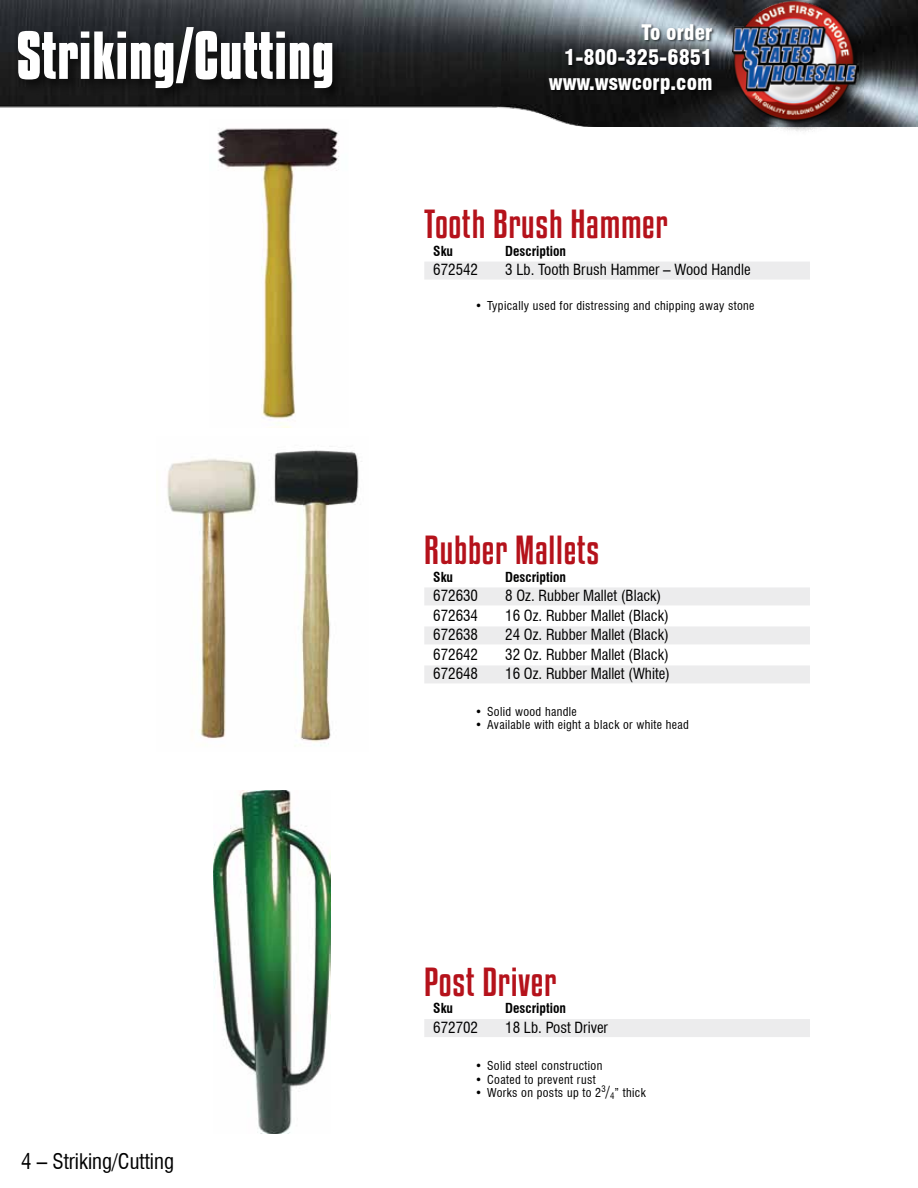
<style>
.page{position:relative;width:918px;height:1188px;background:#fff}
.page>*{position:absolute;margin:0;border:0;box-sizing:border-box;transform-origin:0 0}
.t1{font:700 60px "Kenyan Coffee Rg";color:#fff}
.t2{font:36px "Kenyan Coffee Rg";letter-spacing:.02em;color:#b5121b}
.t3{font:900 condensed 21px/25.2px "Swiss 721 BT";color:#fff;text-align:right}
.t4{font:condensed 21px "Swiss 721 BT";color:#000}
.t5{font:condensed 15px "Swiss 721 BT";color:#000}
.t6{font:700 condensed 13.5px "Swiss 721 BT";color:#000}
.t7{font:condensed 12px "Swiss 721 BT";letter-spacing:.03em;color:#000}
.s1{font-size:15px}
</style>
<div class="page">
<img style="left:0;top:0;width:918px;height:126px">
<div style="left:15px;top:25px;width:332px;height:77px;background:#000;opacity:.6"></div>
<div style="left:548px;top:24px;width:167px;height:72px;background:#000;opacity:.6"></div>
<div style="left:729px;top:0;width:142px;height:137px;background:#000;opacity:.6"></div>
<img style="left:732px;top:0;width:126px;height:126px">
<div style="left:424px;top:262px;width:386px;height:18px;background:#ececed"></div>
<img style="left:209px;top:119px;width:139px;height:309px">
<img style="left:167px;top:450px;width:195px;height:296px">
<div style="left:424px;top:587px;width:386px;height:18px;background:#ececed"></div>
<div style="left:424px;top:626px;width:386px;height:18px;background:#ececed"></div>
<div style="left:424px;top:665px;width:386px;height:18px;background:#ececed"></div>
<div style="left:424px;top:1019px;width:386px;height:18px;background:#ececed"></div>
<img style="left:213px;top:790px;width:118px;height:344px">
<h1 class="t1" style="left:16px;top:19px;width:320px">Striking/Cutting</h1>
<h3 class="t3" style="left:549px;top:20px;width:165px">To order<br>1-800-325-6851 www.wswcorp.com</h3>
<h2 class="t2" style="left:424px;top:202px;width:245px">Tooth Brush Hammer</h2>
<p class="t6" style="left:433px;top:243px;width:21px">Sku</p>
<p class="t6" style="left:505px;top:243px;width:62px">Description</p>
<p class="t5" style="left:433px;top:261px;width:46px">672542</p>
<p class="t5" style="left:505px;top:261px;width:247px">3 Lb. Tooth Brush Hammer – Wood Handle</p>
<p class="t7" style="left:475px;top:298px;width:281px">• Typically used for distressing and chipping away stone</p>
<h2 class="t2" style="left:424px;top:528px;width:177px">Rubber Mallets</h2>
<p class="t6" style="left:433px;top:569px;width:21px">Sku</p>
<p class="t6" style="left:505px;top:569px;width:62px">Description</p>
<p class="t5" style="left:433px;top:587px;width:46px">672630</p>
<p class="t5" style="left:505px;top:587px;width:158px">8 Oz. Rubber Mallet (Black)</p>
<p class="t5" style="left:433px;top:606px;width:46px">672634</p>
<p class="t5" style="left:505px;top:606px;width:165px">16 Oz. Rubber Mallet (Black)</p>
<p class="t5" style="left:433px;top:626px;width:46px">672638</p>
<p class="t5" style="left:505px;top:626px;width:165px">24 Oz. Rubber Mallet (Black)</p>
<p class="t5" style="left:433px;top:645px;width:46px">672642</p>
<p class="t5" style="left:505px;top:645px;width:165px">32 Oz. Rubber Mallet (Black)</p>
<p class="t5" style="left:433px;top:665px;width:46px">672648</p>
<p class="t5" style="left:505px;top:665px;width:166px">16 Oz. Rubber Mallet (White)</p>
<p class="t7" style="left:475px;top:704px;width:103px">• Solid wood handle</p>
<p class="t7" style="left:475px;top:718px;width:215px">• Available with eight a black or white head</p>
<h3 class="t4" style="left:21px;top:1149px;width:154px">4 – Striking/Cutting</h3>
<h2 class="t2" style="left:424px;top:960px;width:133px">Post Driver</h2>
<p class="t6" style="left:433px;top:1000px;width:21px">Sku</p>
<p class="t6" style="left:505px;top:1000px;width:62px">Description</p>
<p class="t5" style="left:433px;top:1018px;width:46px">672702</p>
<p class="t5" style="left:505px;top:1018px;width:104px">18 Lb. Post Driver</p>
<p class="t7" style="left:475px;top:1059px;width:129px">• Solid steel construction</p>
<p class="t7" style="left:475px;top:1072px;width:122px">• Coated to prevent rust</p>
<p class="t7" style="left:475px;top:1086px;width:172px">• Works on posts up to 2<sup>3</sup><span class="s1">/</span><sub>4</sub>” thick</p>
</div>
